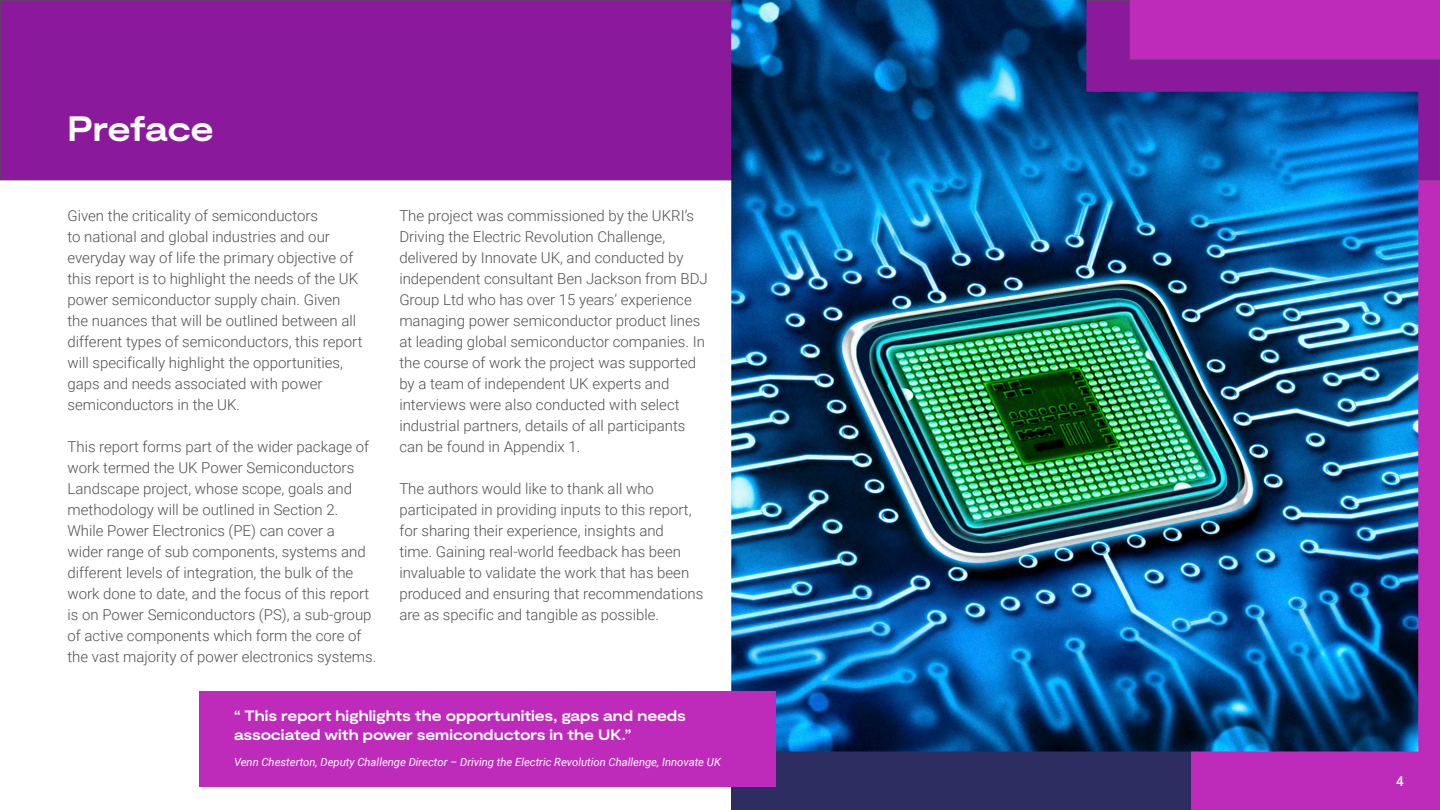
<style>
.page{position:relative;width:1440px;height:810px;background:#fff}
.page>*{position:absolute;margin:0;border:0;box-sizing:border-box;transform-origin:0 0}
.t1{font:700 expanded 35.25px "Moderat";letter-spacing:-.015em;color:#fdfdfd}
.t2{font:300 15px/21px "Roboto";color:#505050}
.t3{font:700 expanded 15px/18.8px "Moderat";letter-spacing:-.005em;color:#fdfdfd}
.t4{font:500 13.5px "Roboto";color:#fff}
.t5{font:italic 11.25px "Roboto";color:#fdfdfd}
</style>
<div class="page">
<div style="left:731px;top:750px;width:460px;height:60px;background:#2e2d62"></div>
<div style="left:1191px;top:180px;width:249px;height:630px;background:#be2bbb"></div>
<div style="left:0;top:0;width:1440px;height:180px;background:#8a1a9b"></div>
<img style="left:731px;top:0;width:687px;height:751px">
<div style="left:1130px;top:0;width:310px;height:60px;background:#be2bbb"></div>
<div style="left:200px;top:692px;width:576px;height:96px;background:#be2bbb"></div>
<h1 class="t1" style="left:68px;top:108px;width:148px">Preface</h1>
<p class="t2" style="left:68px;top:205px;width:296px">Given the criticality of semiconductors<br>to national and global industries and our everyday way of life the primary objective of this report is to highlight the needs of the UK power semiconductor supply chain. Given the nuances that will be outlined between all different types of semiconductors, this report will specifically highlight the opportunities, gaps and needs associated with power semiconductors in the UK.</p>
<p class="t2" style="left:68px;top:436px;width:310px">This report forms part of the wider package of work termed the UK Power Semiconductors Landscape project, whose scope, goals and methodology will be outlined in Section 2.<br>While Power Electronics (PE) can cover a<br>wider range of sub components, systems and different levels of integration, the bulk of the work done to date, and the focus of this report is on Power Semiconductors (PS), a sub-group of active components which form the core of the vast majority of power electronics systems.</p>
<p class="t2" style="left:399px;top:205px;width:310px">The project was commissioned by the UKRI’s Driving the Electric Revolution Challenge, delivered by Innovate UK, and conducted by independent consultant Ben Jackson from BDJ Group Ltd who has over 15 years’ experience managing power semiconductor product lines at leading global semiconductor companies. In the course of work the project was supported by a team of independent UK experts and interviews were also conducted with select industrial partners, details of all participants can be found in Appendix 1.</p>
<p class="t2" style="left:399px;top:478px;width:306px">The authors would like to thank all who participated in providing inputs to this report, for sharing their experience, insights and<br>time. Gaining real-world feedback has been invaluable to validate the work that has been produced and ensuring that recommendations are as specific and tangible as possible.</p>
<p class="t3" style="left:234px;top:708px;width:453px">“ This report highlights the opportunities, gaps and needs associated with power semiconductors in the UK.”</p>
<p class="t5" style="left:234px;top:755px;width:488px">Venn Chesterton, Deputy Challenge Director – Driving the Electric Revolution Challenge, Innovate UK</p>
<p class="t4" style="left:1396px;top:771px;width:9px">4</p>
</div>
